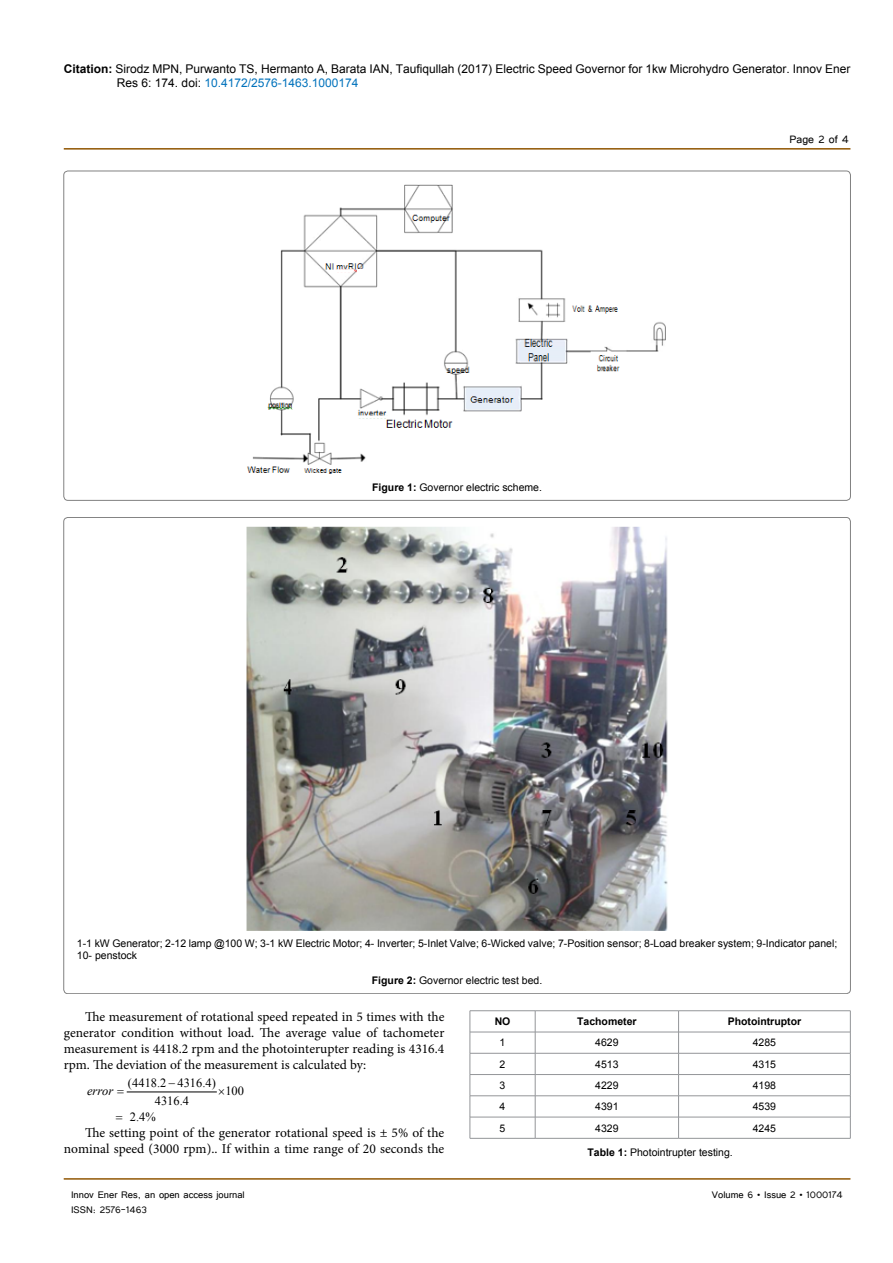
<style>
.page{position:relative;width:893px;height:1263px;background:#fff}
.page>*{position:absolute;margin:0;border:0;box-sizing:border-box;transform-origin:0 0}
.t1{font:13.5px/16.2px "Minion Pro";color:#000;text-align:justify}
.t2{font:13.5px "Tunga";color:#000}
.t3{font:12.6px/16px "Times New Roman";color:#000}
.t4{font:italic 12.6px "Times New Roman";color:#000}
.t5{font:12px/14.4px "Arial";color:#000}
.t6{font:12px "Tunga";color:#000}
.t7{font:10.5px/12.6px "Arial";color:#000}
.t8{font:700 10.5px "Arial";color:#000}
.s1{font-weight:700}
.s2{color:#0072bc}
</style>
<div class="page">
<hr style="left:64px;top:148px;width:786px;height:2px;background:#905501">
<hr style="left:64px;top:1179px;width:786px;height:1px;background:#905501">
<hr style="left:127px;top:1091px;width:89px;height:1px;background:#000">
<img style="left:247px;top:184px;width:419px;height:290px">
<svg style="left:334px;top:269px;width:31px;height:4px"></svg>
<svg style="left:356px;top:415px;width:35px;height:3px"></svg>
<img style="left:246px;top:527px;width:422px;height:403px">
<hr style="left:470px;top:1010px;width:65px;height:1px;background:#939598">
<hr style="left:535px;top:1010px;width:144px;height:1px;background:#939598">
<hr style="left:679px;top:1010px;width:171px;height:1px;background:#939598">
<hr style="left:470px;top:1032px;width:65px;height:1px;background:#939598">
<hr style="left:535px;top:1032px;width:144px;height:1px;background:#939598">
<hr style="left:679px;top:1032px;width:171px;height:1px;background:#939598">
<hr style="left:470px;top:1053px;width:65px;height:1px;background:#939598">
<hr style="left:535px;top:1053px;width:144px;height:1px;background:#939598">
<hr style="left:679px;top:1053px;width:171px;height:1px;background:#939598">
<hr style="left:470px;top:1074px;width:65px;height:1px;background:#939598">
<hr style="left:535px;top:1074px;width:144px;height:1px;background:#939598">
<hr style="left:679px;top:1074px;width:171px;height:1px;background:#939598">
<hr style="left:470px;top:1095px;width:65px;height:1px;background:#939598">
<hr style="left:535px;top:1095px;width:144px;height:1px;background:#939598">
<hr style="left:679px;top:1095px;width:171px;height:1px;background:#939598">
<hr style="left:470px;top:1117px;width:65px;height:1px;background:#939598">
<svg style="left:470px;top:1011px;width:1px;height:127px"></svg>
<hr style="left:535px;top:1117px;width:144px;height:1px;background:#939598">
<svg style="left:535px;top:1011px;width:1px;height:127px"></svg>
<hr style="left:679px;top:1117px;width:171px;height:1px;background:#939598">
<svg style="left:678px;top:1011px;width:1px;height:127px"></svg>
<svg style="left:850px;top:1011px;width:1px;height:127px"></svg>
<hr style="left:470px;top:1138px;width:65px;height:1px;background:#939598">
<hr style="left:535px;top:1138px;width:144px;height:1px;background:#939598">
<hr style="left:679px;top:1138px;width:171px;height:1px;background:#939598">
<p class="t5" style="left:117px;top:61px;width:735px;text-indent:-53px"><span class="s1">Citation:</span> Sirodz MPN, Purwanto TS, Hermanto A, Barata IAN, Taufiqullah (2017) Electric Speed Governor for 1kw Microhydro Generator. Innov Ener<br>Res 6: 174. doi: <span class="s2">10.4172/2576-1463.1000174</span></p>
<p class="t7" style="left:372px;top:482px;width:171px"><span class="s1">Figure 1:</span> Governor electric scheme.</p>
<p class="t2" style="left:790px;top:131px;width:61px">Page 2 of 4</p>
<p class="t7" style="left:77px;top:937px;width:762px">1-1 kW Generator; 2-12 lamp @100 W; 3-1 kW Electric Motor; 4- Inverter; 5-Inlet Valve; 6-Wicked valve; 7-Position sensor; 8-Load breaker system; 9-Indicator panel;<br>10- penstock</p>
<p class="t7" style="left:372px;top:974px;width:172px"><span class="s1">Figure 2:</span> Governor electric test bed.</p>
<p class="t8" style="left:495px;top:1014px;width:17px">NO</p>
<p class="t8" style="left:577px;top:1014px;width:61px">Tachometer</p>
<p class="t8" style="left:728px;top:1014px;width:75px">Photointruptor</p>
<p class="t7" style="left:500px;top:1036px;width:7px">1</p>
<p class="t7" style="left:595px;top:1036px;width:25px">4629</p>
<p class="t7" style="left:753px;top:1036px;width:25px">4285</p>
<p class="t7" style="left:500px;top:1058px;width:7px">2</p>
<p class="t7" style="left:595px;top:1058px;width:25px">4513</p>
<p class="t7" style="left:753px;top:1058px;width:25px">4315</p>
<p class="t7" style="left:500px;top:1079px;width:7px">3</p>
<p class="t7" style="left:595px;top:1079px;width:25px">4229</p>
<p class="t7" style="left:753px;top:1079px;width:25px">4198</p>
<p class="t7" style="left:500px;top:1100px;width:7px">4</p>
<p class="t7" style="left:595px;top:1100px;width:25px">4391</p>
<p class="t7" style="left:753px;top:1100px;width:25px">4539</p>
<p class="t7" style="left:500px;top:1122px;width:7px">5</p>
<p class="t7" style="left:595px;top:1122px;width:25px">4329</p>
<p class="t7" style="left:753px;top:1122px;width:25px">4245</p>
<p class="t7" style="left:587px;top:1146px;width:147px"><span class="s1">Table 1:</span> Photointrupter testing.</p>
<p class="t1" style="left:64px;top:1008px;width:382px;text-indent:21px">The measurement of rotational speed repeated in 5 times with the generator condition without load. The average value of tachometer measurement is 4418.2 rpm and the photointerupter reading is 4316.4 rpm. The deviation of the measurement is calculated by:</p>
<p class="t3" style="left:128px;top:1075px;width:89px">(4418.2 4316.4)</p>
<p class="t3" style="left:225px;top:1083px;width:20px">100</p>
<p class="t3" style="left:130px;top:1092px;width:61px;text-indent:25px">4316.4<br>2.4%</p>
<p class="t4" style="left:87px;top:1082px;width:28px">error</p>
<p class="t1" style="left:64px;top:1124px;width:382px;text-align:right">The setting point of the generator rotational speed is ± 5% of the nominal speed (3000 rpm).. If within a time range of 20 seconds the</p>
<p class="t6" style="left:71px;top:1187px;width:175px">Innov Ener Res, an open access journal</p>
<p class="t6" style="left:712px;top:1187px;width:132px">Volume 6 • Issue 2 • 1000174</p>
<p class="t6" style="left:71px;top:1202px;width:77px">ISSN: 2576-1463</p>
</div>
